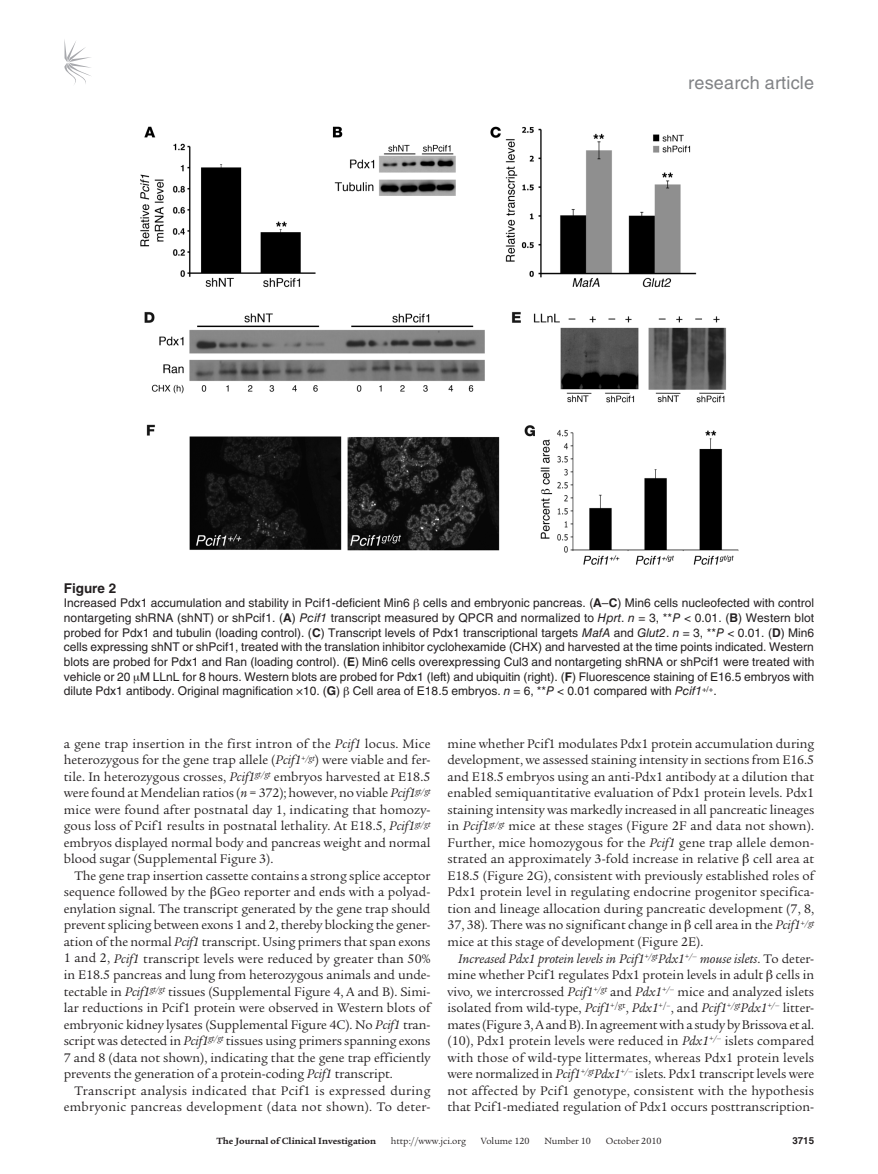
<style>
.page{position:relative;width:878px;height:1174px;background:#fff}
.page>*{position:absolute;margin:0;border:0;box-sizing:border-box;transform-origin:0 0}
.t1{font:18px "Helvetica LT Std";letter-spacing:.01em;color:#808285}
.t2{font:13.5px/16.5px "Legacy Serif Std";color:#231f20;text-align:justify}
.t3{font:13.5px/16.5px "Legacy Serif Std";letter-spacing:.02em;color:#231f20;text-align:right}
.t4{font:700 13.5px "Helvetica LT Std";color:#231f20}
.t5{font:12px/14.7px "Helvetica LT Std";color:#231f20;text-align:justify}
.t6{font:9.75px "Legacy Serif Std";color:#231f20}
.t7{font:700 9.75px "Legacy Serif Std";color:#231f20}
.t8{font:700 9.75px "Helvetica LT Std";color:#231f20}
.s1{font-weight:700}
.s2{font-style:italic}
</style>
<div class="page">
<svg style="left:64px;top:39px;width:27px;height:45px"></svg>
<img style="left:140px;top:126px;width:599px;height:439px">
<h1 class="t1" style="left:688px;top:72px;width:127px">research article</h1>
<p class="t4" style="left:64px;top:580px;width:54px">Figure 2</p>
<p class="t5" style="left:64px;top:596px;width:752px">Increased Pdx1 accumulation and stability in Pcif1-deficient Min6 cells and embryonic pancreas. (<span class="s1">A</span>–<span class="s1">C</span>) Min6 cells nucleofected with control nontargeting shRNA (shNT) or shPcif1. (<span class="s1">A</span>) <span class="s2">Pcif1</span> transcript measured by QPCR and normalized to <span class="s2">Hprt</span>. <span class="s2">n</span> = 3, **<span class="s2">P</span> &lt; 0.01. (<span class="s1">B</span>) Western blot probed for Pdx1 and tubulin (loading control). (<span class="s1">C</span>) Transcript levels of Pdx1 transcriptional targets <span class="s2">MafA</span> and <span class="s2">Glut2</span>. <span class="s2">n</span> = 3, **<span class="s2">P</span> &lt; 0.01. (<span class="s1">D</span>) Min6 cells expressing shNT or shPcif1, treated with the translation inhibitor cyclohexamide (CHX) and harvested at the time points indicated. Western blots are probed for Pdx1 and Ran (loading control). (<span class="s1">E</span>) Min6 cells overexpressing Cul3 and nontargeting shRNA or shPcif1 were treated with vehicle or 20 M LLnL for 8 hours. Western blots are probed for Pdx1 (left) and ubiquitin (right). (<span class="s1">F</span>) Fluorescence staining of E16.5 embryos with dilute Pdx1 antibody. Original magnification ×10. (<span class="s1">G</span>) Cell area of E18.5 embryos. <span class="s2">n</span> = 6, **<span class="s2">P</span> &lt; 0.01 compared with <span class="s2">Pcif1</span><sup>+/+</sup>.</p>
<p class="t2" style="left:64px;top:735px;width:368px">a gene trap insertion in the first intron of the <span class="s2">Pcif1</span> locus. Mice heterozygous for the gene trap allele (<span class="s2">Pcif1</span><sup>+/gt</sup>) were viable and fer&shy;tile. In heterozygous crosses, <span class="s2">Pcif1</span><sup>gt/gt</sup> embryos harvested at E18.5 were found at Mendelian ratios (<span class="s2">n</span> = 372); however, no viable <span class="s2">Pcif1</span><sup>gt/gt </sup>mice were found after postnatal day 1, indicating that homozy&shy;gous loss of Pcif1 results in postnatal lethality. At E18.5, <span class="s2">Pcif1</span><sup>gt/gt </sup>embryos displayed normal body and pancreas weight and normal blood sugar (Supplemental Figure 3).</p>
<p class="t2" style="left:64px;top:867px;width:368px;text-indent:11px">The gene trap insertion cassette contains a strong splice acceptor sequence followed by the Geo reporter and ends with a polyad&shy;enylation signal. The transcript generated by the gene trap should prevent splicing between exons 1 and 2, thereby blocking the gener&shy;ation of the normal <span class="s2">Pcif1</span> transcript. Using primers that span exons 1 and 2, <span class="s2">Pcif1</span> transcript levels were reduced by greater than 50% in E18.5 pancreas and lung from heterozygous animals and unde&shy;tectable in <span class="s2">Pcif1</span><sup>gt/gt</sup> tissues (Supplemental Figure 4, A and B). Simi&shy;lar reductions in Pcif1 protein were observed in Western blots of embryonic kidney lysates (Supplemental Figure 4C). No <span class="s2">Pcif1</span> tran&shy;script was detected in <span class="s2">Pcif1</span><sup>gt/gt</sup> tissues using primers spanning exons 7 and 8 (data not shown), indicating that the gene trap efficiently prevents the generation of a protein-coding <span class="s2">Pcif1</span> transcript.</p>
<p class="t3" style="left:64px;top:1082px;width:368px">Transcript analysis indicated that Pcif1 is expressed during embryonic pancreas development (data not shown). To deter-</p>
<p class="t2" style="left:447px;top:735px;width:368px">mine whether Pcif1 modulates Pdx1 protein accumulation during development, we assessed staining intensity in sections from E16.5 and E18.5 embryos using an anti-Pdx1 antibody at a dilution that enabled semiquantitative evaluation of Pdx1 protein levels. Pdx1 staining intensity was markedly increased in all pancreatic lineages in <span class="s2">Pcif1</span><sup>gt/gt</sup> mice at these stages (Figure 2F and data not shown).<br>Further, mice homozygous for the <span class="s2">Pcif1</span> gene trap allele demon&shy;strated an approximately 3-fold increase in relative cell area at E18.5 (Figure 2G), consistent with previously established roles of Pdx1 protein level in regulating endocrine progenitor specifica&shy;tion and lineage allocation during pancreatic development (7, 8, 37, 38). There was no significant change in cell area in the <span class="s2">Pcif1</span><sup>+/gt </sup>mice at this stage of development (Figure 2E).</p>
<p class="t2" style="left:447px;top:950px;width:368px;text-indent:11px"><span class="s2">Increased Pdx1 protein levels in Pcif1</span><sup>+/gt</sup><span class="s2">Pdx1</span><sup>+/–</sup> <span class="s2">mouse islets</span>. To deter&shy;mine whether Pcif1 regulates Pdx1 protein levels in adult cells in vivo<span class="s2">,</span> we intercrossed <span class="s2">Pcif1</span><sup>+/gt</sup> and <span class="s2">Pdx1</span><sup>+/–</sup> mice and analyzed islets isolated from wild-type, <span class="s2">Pcif1</span><sup>+/gt</sup>, <span class="s2">Pdx1</span><sup>+/–</sup>, and <span class="s2">Pcif1</span><sup>+/gt</sup><span class="s2">Pdx1</span><sup>+/–</sup> litter&shy;mates(Figure 3,AandB).Inagreementwitha study byBrissova et al. (10), Pdx1 protein levels were reduced in <span class="s2">Pdx1</span><sup>+/–</sup> islets compared with those of wild-type littermates, whereas Pdx1 protein levels were normalized in <span class="s2">Pcif1</span><sup>+/gt</sup><span class="s2">Pdx1</span><sup>+/–</sup> islets. Pdx1 transcript levels were not affected by Pcif1 genotype, consistent with the hypothesis that Pcif1-mediated regulation of Pdx1 occurs posttranscription-</p>
<p class="t7" style="left:216px;top:1135px;width:161px">The Journal of Clinical Investigation</p>
<p class="t6" style="left:391px;top:1135px;width:77px">http://www.jci.org</p>
<p class="t6" style="left:480px;top:1135px;width:50px">Volume 120</p>
<p class="t6" style="left:544px;top:1135px;width:48px">Number 10</p>
<p class="t6" style="left:605px;top:1135px;width:57px">October 2010</p>
<p class="t8" style="left:792px;top:1134px;width:23px">3715</p>
</div>
